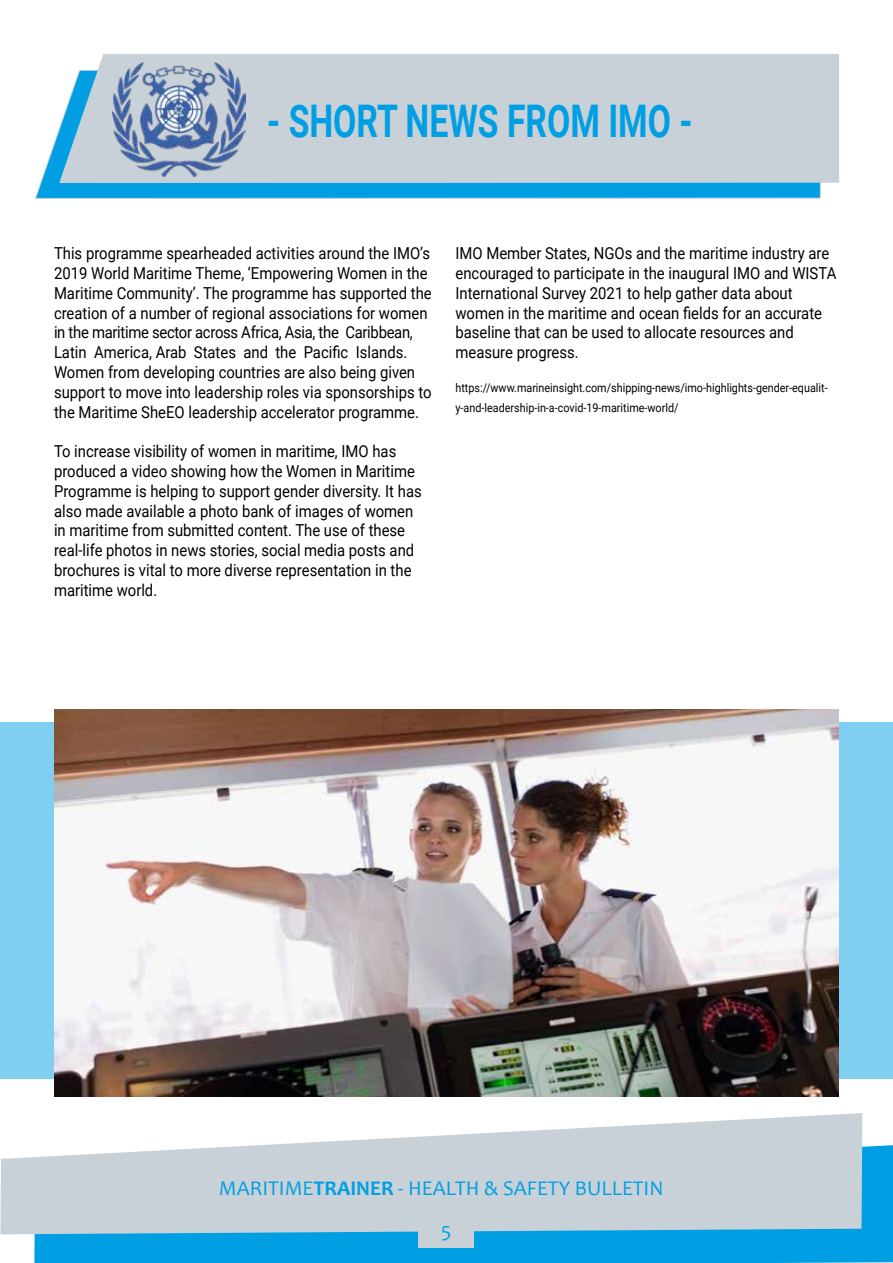
<style>
.page{position:relative;width:893px;height:1263px;background:#fff}
.page>*{position:absolute;margin:0;border:0;box-sizing:border-box;transform-origin:0 0}
.t1{font:700 45px "Roboto";color:#009fe3;scale:.75 1}
.t2{font:21px/42.9px "Candara";color:#009fe3;text-align:center}
.t3{font:16.5px/19.8px "Roboto";color:#000;scale:.9 1}
.t4{font:12px/19.8px "Roboto";color:#000;scale:.9 1}
.s1{font-weight:700}
</style>
<div class="page">
<svg style="left:35px;top:129px;width:786px;height:70px"></svg>
<div style="left:59px;top:54px;width:780px;height:129px;background:#c8d1d7"></div>
<img style="left:113px;top:63px;width:133px;height:113px">
<div style="left:34px;top:1145px;width:859px;height:118px;background:#009fe3"></div>
<svg style="left:0;top:1113px;width:862px;height:121px;fill:#c8d1d7"></svg>
<div style="left:419px;top:1211px;width:55px;height:37px;background:#c8d1d7"></div>
<div style="left:0;top:722px;width:893px;height:357px;background:#80cff1"></div>
<img style="left:54px;top:709px;width:785px;height:387px">
<h1 class="t1" style="left:267px;top:90px;width:569px">- SHORT NEWS FROM IMO -</h1>
<p class="t3" style="left:54px;top:243px;width:421px">This programme spearheaded activities around the IMO’s 2019 World Maritime Theme, ‘Empowering Women in the Maritime Community’. The programme has supported the creation of a number of regional associations for women in the maritime sector across Africa, Asia, the Caribbean, Latin America, Arab States and the Pacific Islands.<br>Women from developing countries are also being given support to move into leadership roles via sponsorships to the Maritime SheEO leadership accelerator programme.</p>
<p class="t3" style="left:54px;top:441px;width:410px">To increase visibility of women in maritime, IMO has produced a video showing how the Women in Maritime Programme is helping to support gender diversity. It has also made available a photo bank of images of women in maritime from submitted content. The use of these real-life photos in news stories, social media posts and brochures is vital to more diverse representation in the maritime world.</p>
<p class="t3" style="left:455px;top:243px;width:425px">IMO Member States, NGOs and the maritime industry are encouraged to participate in the inaugural IMO and WISTA International Survey 2021 to help gather data about women in the maritime and ocean fields for an accurate baseline that can be used to allocate resources and measure progress.</p>
<p class="t4" style="left:455px;top:378px;width:415px">https://www.marineinsight.com/shipping-news/imo-highlights-gender-equalit&shy;y-and-leadership-in-a-covid-19-maritime-world/</p>
<p class="t2" style="left:219px;top:1166px;width:446px">MARITIME<span class="s1">TRAINER</span> - HEALTH &amp; SAFETY BULLETIN<br>5</p>
</div>
